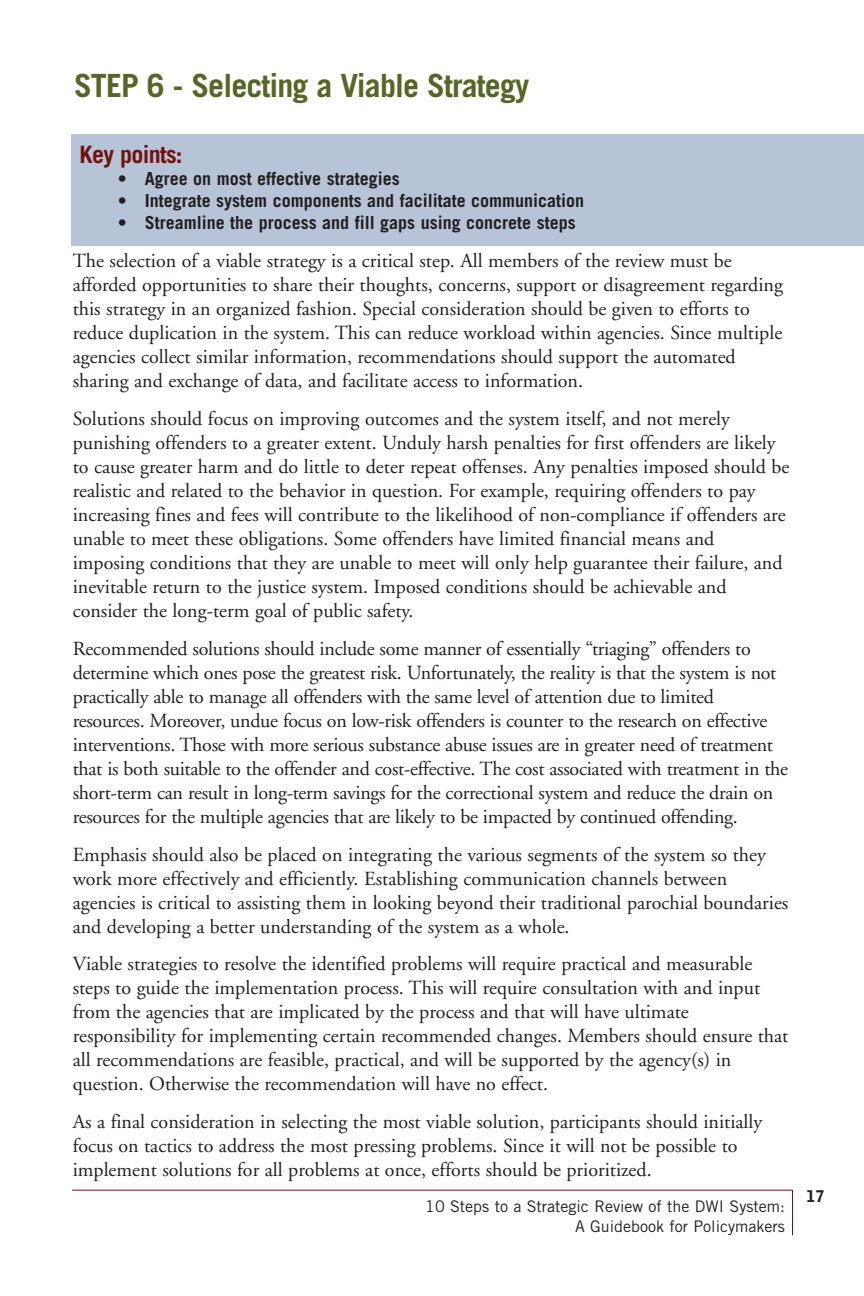
<style>
.page{position:relative;width:864px;height:1296px;background:#fff}
.page>*{position:absolute;margin:0;border:0;box-sizing:border-box;transform-origin:0 0}
.t1{font:700 32px "Trade Gothic";letter-spacing:-.03em;color:#566627}
.t2{font:700 24px "Trade Gothic";letter-spacing:-.03em;color:#71120f}
.t3{font:20px/24px "Adobe Garamond";color:#231f20}
.t4{font:700 18px "Trade Gothic";color:#231f20}
.t5{font:16px/19.2px "Trade Gothic";color:#231f20;text-align:right}
.t6{font:900 16px "Bell Gothic";color:#231f20}
</style>
<div class="page">
<div style="left:71px;top:134px;width:793px;height:112px;background:#b7c4d7"></div>
<hr style="left:792px;top:1190px;width:1px;height:45px;background:#71120f">
<hr style="left:72px;top:1190px;width:720px;height:1px;background:#71120f">
<h1 class="t1" style="left:74px;top:74px;width:457px">STEP 6 - Selecting a Viable Strategy</h1>
<p class="t2" style="left:79px;top:146px;width:105px">Key points:</p>
<p class="t4" style="left:118px;top:172px;width:283px">• Agree on most effective strategies</p>
<p class="t4" style="left:118px;top:194px;width:468px">• Integrate system components and facilitate communication</p>
<p class="t4" style="left:118px;top:216px;width:459px">• Streamline the process and fill gaps using concrete steps</p>
<p class="t3" style="left:73px;top:251px;width:712px">The selection of a viable strategy is a critical step. All members of the review must be afforded opportunities to share their thoughts, concerns, support or disagreement regarding this strategy in an organized fashion. Special consideration should be given to efforts to reduce duplication in the system. This can reduce workload within agencies. Since multiple agencies collect similar information, recommendations should support the automated sharing and exchange of data, and facilitate access to information.</p>
<p class="t3" style="left:73px;top:408px;width:718px">Solutions should focus on improving outcomes and the system itself, and not merely punishing offenders to a greater extent. Unduly harsh penalties for first offenders are likely to cause greater harm and do little to deter repeat offenses. Any penalties imposed should be realistic and related to the behavior in question. For example, requiring offenders to pay increasing fines and fees will contribute to the likelihood of non-compliance if offenders are unable to meet these obligations. Some offenders have limited financial means and imposing conditions that they are unable to meet will only help guarantee their failure, and inevitable return to the justice system. Imposed conditions should be achievable and consider the long-term goal of public safety.</p>
<p class="t3" style="left:73px;top:638px;width:717px">Recommended solutions should include some manner of essentially “triaging” offenders to determine which ones pose the greatest risk. Unfortunately, the reality is that the system is not practically able to manage all offenders with the same level of attention due to limited resources. Moreover, undue focus on low-risk offenders is counter to the research on effective interventions. Those with more serious substance abuse issues are in greater need of treatment that is both suitable to the offender and cost-effective. The cost associated with treatment in the short-term can result in long-term savings for the correctional system and reduce the drain on resources for the multiple agencies that are likely to be impacted by continued offending.</p>
<p class="t3" style="left:73px;top:844px;width:717px">Emphasis should also be placed on integrating the various segments of the system so they work more effectively and efficiently. Establishing communication channels between agencies is critical to assisting them in looking beyond their traditional parochial boundaries and developing a better understanding of the system as a whole.</p>
<p class="t3" style="left:73px;top:954px;width:717px">Viable strategies to resolve the identified problems will require practical and measurable steps to guide the implementation process. This will require consultation with and input from the agencies that are implicated by the process and that will have ultimate responsibility for implementing certain recommended changes. Members should ensure that all recommendations are feasible, practical, and will be supported by the agency(s) in question. Otherwise the recommendation will have no effect.</p>
<p class="t3" style="left:73px;top:1112px;width:691px">As a final consideration in selecting the most viable solution, participants should initially focus on tactics to address the most pressing problems. Since it will not be possible to implement solutions for all problems at once, efforts should be prioritized.</p>
<p class="t5" style="left:425px;top:1198px;width:361px">10 Steps to a Strategic Review of the DWI System:<br>A Guidebook for Policymakers</p>
<p class="t6" style="left:807px;top:1190px;width:19px">17</p>
</div>
